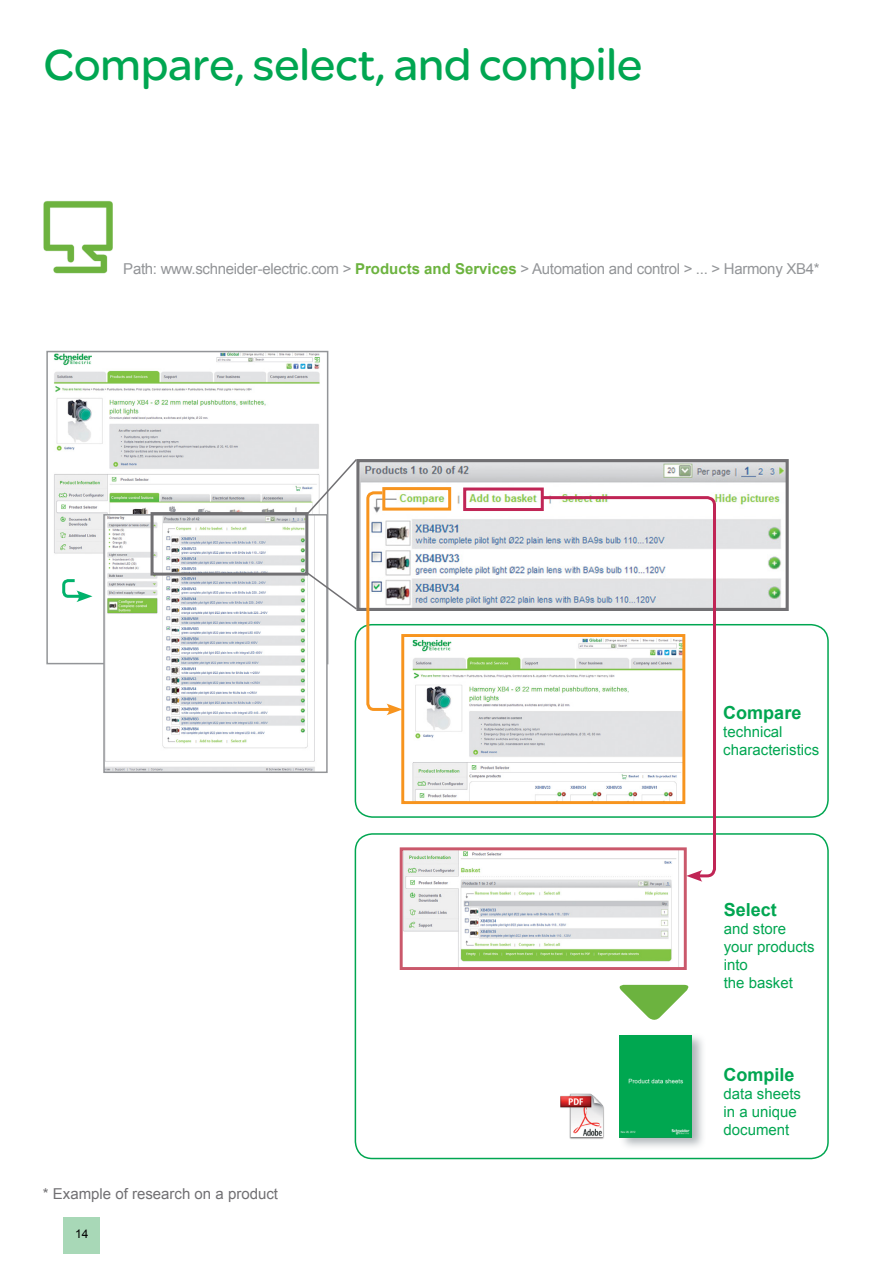
<style>
.page{position:relative;width:893px;height:1263px;background:#fff}
.page>*{position:absolute;margin:0;border:0;box-sizing:border-box;transform-origin:0 0}
.t1{font:46.5px "SE Optimist";color:#00a651}
.t2{font:700 18px "Arial";color:#00a651}
.t3{font:15px "Arial";letter-spacing:-.02em;color:#939598}
.t4{font:15px/18px "Arial";color:#00a651}
.t5{font:15px "Arial";color:#717073}
.t6{font:12px "Arial";color:#000}
.s1{font-weight:700;color:#6cb33f}
</style>
<div class="page">
<img style="left:54px;top:354px;width:266px;height:243px">
<div style="left:46px;top:351px;width:282px;height:313px;border:2px solid #939598"></div>
<img style="left:106px;top:517px;width:219px;height:253px">
<div style="left:103px;top:514px;width:225px;height:259px;border:2px solid #939598"></div>
<svg style="left:61px;top:578px;width:31px;height:24px"></svg>
<div style="left:151px;top:512px;width:157px;height:64px;border:3px solid #717073"></div>
<img style="left:360px;top:463px;width:425px;height:144px">
<div style="left:356px;top:459px;width:433px;height:152px;border:3px solid #717073"></div>
<svg style="left:305px;top:457px;width:53px;height:59px"></svg>
<svg style="left:305px;top:571px;width:54px;height:40px"></svg>
<div style="left:355px;top:833px;width:474px;height:326px;border:2px solid #00a651;border-radius:17px"></div>
<div style="left:618px;top:1032px;width:88px;height:118px;background:#979fa4;opacity:.75"></div>
<div style="left:620px;top:1036px;width:71px;height:102px;background:#00a750"></div>
<img style="left:560px;top:1093px;width:44px;height:46px">
<div style="left:355px;top:624px;width:474px;height:194px;border:2px solid #00a651;border-radius:17px"></div>
<img style="left:412px;top:657px;width:128px;height:143px">
<div style="left:401px;top:634px;width:284px;height:170px;border:3px solid #f7941e"></div>
<img style="left:365px;top:486px;width:88px;height:229px">
<svg style="left:462px;top:486px;width:83px;height:26px"></svg>
<svg style="left:540px;top:495px;width:177px;height:383px"></svg>
<svg style="left:687px;top:870px;width:15px;height:12px"></svg>
<img style="left:404px;top:851px;width:279px;height:115px">
<div style="left:400px;top:847px;width:287px;height:123px;border:3px solid #ca586b"></div>
<svg style="left:619px;top:985px;width:70px;height:35px"></svg>
<div style="left:64px;top:1217px;width:36px;height:37px;background:#a8d8b7"></div>
<img style="left:43px;top:201px;width:70px;height:73px">
<h1 class="t1" style="left:43px;top:32px;width:600px">Compare, select, and compile</h1>
<p class="t3" style="left:123px;top:259px;width:698px">Path: www.schneider-electric.com &gt; <span class="s1">Products and Services</span> &gt; Automation and control &gt; ... &gt; Harmony XB4*</p>
<p class="t2" style="left:723px;top:701px;width:80px">Compare</p>
<p class="t4" style="left:723px;top:723px;width:97px">technical characteristics</p>
<p class="t2" style="left:724px;top:897px;width:55px">Select</p>
<p class="t4" style="left:724px;top:919px;width:92px">and store your products into<br>the basket</p>
<p class="t5" style="left:43px;top:1184px;width:237px">* Example of research on a product</p>
<p class="t6" style="left:75px;top:1226px;width:15px">14</p>
<p class="t2" style="left:724px;top:1063px;width:73px">Compile</p>
<p class="t4" style="left:724px;top:1085px;width:79px">data sheets in a unique document</p>
</div>
